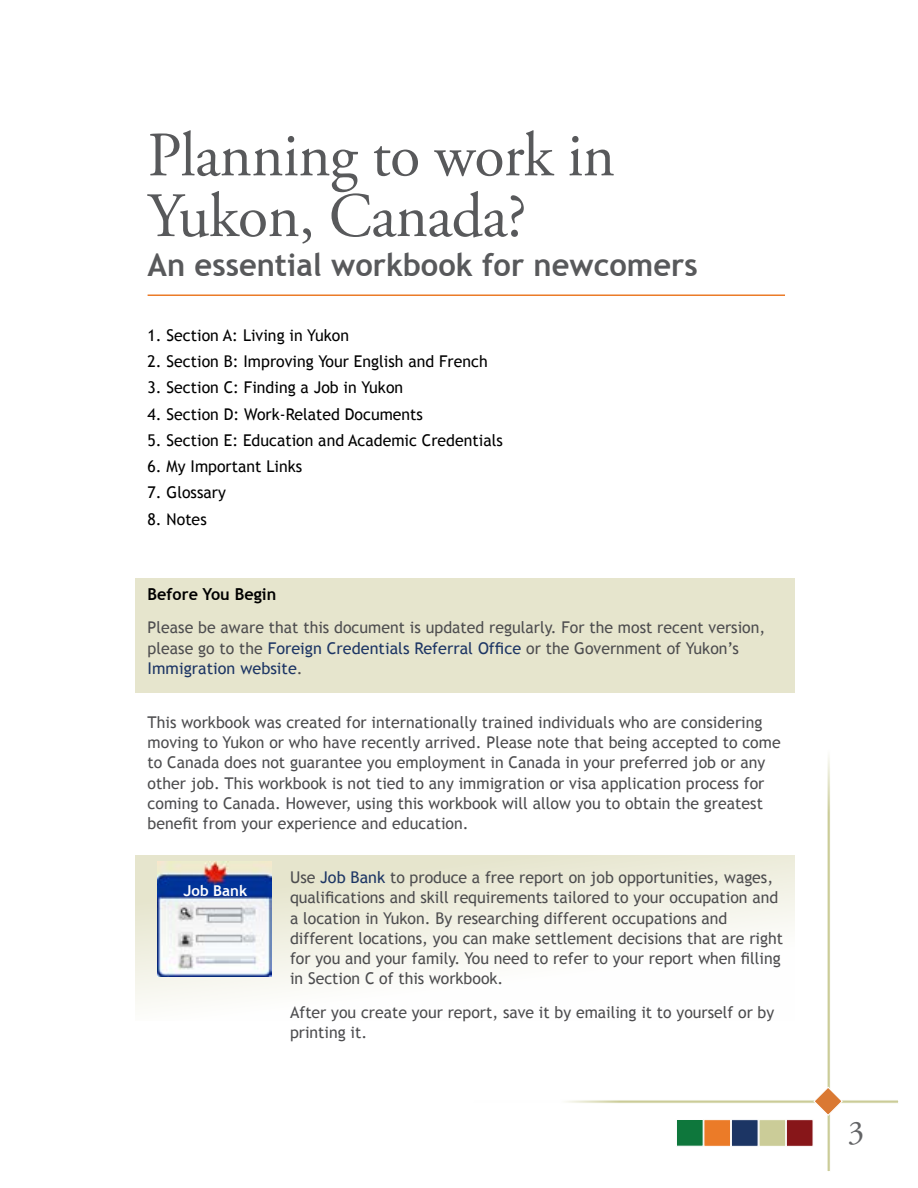
<style>
.page{position:relative;width:918px;height:1188px;background:#fff}
.page>*{position:absolute;margin:0;border:0;box-sizing:border-box;transform-origin:0 0}
.t1{font:63px/60.8px "Adobe Garamond Pro";letter-spacing:-.01em;color:#58595b}
.t2{font:33px "Adobe Garamond Pro";color:#636466}
.t3{font:700 31.5px "Trebuchet MS";color:#58595b}
.t4{font:700 16.5px "Trebuchet MS";color:#000}
.t5{font:16.2px/20.2px "Trebuchet MS";color:#4d4d4f}
.t6{font:16.2px "Trebuchet MS";color:#000}
.t7{font:700 15px "Trebuchet MS";color:#fff}
.s1{color:#1c3564}
</style>
<div class="page">
<svg style="left:566px;top:1100px;width:333px;height:3px"></svg>
<svg style="left:827px;top:755px;width:3px;height:416px"></svg>
<svg style="left:813px;top:1086px;width:30px;height:31px"></svg>
<div style="left:786px;top:1119px;width:27px;height:28px;background:#871619;border:1px solid #fff"></div>
<div style="left:759px;top:1119px;width:27px;height:28px;background:#cbcc98;border:1px solid #fff"></div>
<div style="left:731px;top:1119px;width:27px;height:28px;background:#1c3564;border:1px solid #fff"></div>
<div style="left:704px;top:1119px;width:27px;height:28px;background:#eb7b28;border:1px solid #fff"></div>
<div style="left:676px;top:1119px;width:28px;height:28px;background:#0e773c;border:1px solid #fff"></div>
<div style="left:136px;top:855px;width:659px;height:166px;background:linear-gradient(to bottom,#e8e7d1,#fff)"></div>
<div style="left:136px;top:578px;width:659px;height:115px;background:#e6e5cd"></div>
<hr style="left:148px;top:294px;width:637px;height:2px;background:#eb7b28">
<img style="left:157px;top:862px;width:115px;height:114px">
<h2 class="t1" style="left:148px;top:127px;width:469px">Planning to work in<br>Yukon, Canada?</h2>
<h2 class="t3" style="left:148px;top:246px;width:552px">An essential workbook for newcomers</h2>
<p class="t6" style="left:148px;top:326px;width:203px">1. Section A: Living in Yukon</p>
<p class="t6" style="left:148px;top:352px;width:342px">2. Section B: Improving Your English and French</p>
<p class="t6" style="left:148px;top:378px;width:257px">3. Section C: Finding a Job in Yukon</p>
<p class="t6" style="left:148px;top:404px;width:277px">4. Section D: Work-Related Documents</p>
<p class="t6" style="left:148px;top:431px;width:357px">5. Section E: Education and Academic Credentials</p>
<p class="t6" style="left:148px;top:457px;width:156px">6. My Important Links</p>
<p class="t6" style="left:148px;top:483px;width:80px">7. Glossary</p>
<p class="t6" style="left:148px;top:509px;width:61px">8. Notes</p>
<h3 class="t4" style="left:148px;top:584px;width:130px">Before You Begin</h3>
<p class="t5" style="left:148px;top:618px;width:619px">Please be aware that this document is updated regularly. For the most recent version, please go to the <span class="s1">Foreign Credentials Referral Office</span> or the Government of Yukon’s<br><span class="s1">Immigration website</span>.</p>
<p class="t5" style="left:148px;top:712px;width:635px">This workbook was created for internationally trained individuals who are considering moving to Yukon or who have recently arrived. Please note that being accepted to come to Canada does not guarantee you employment in Canada in your preferred job or any other job. This workbook is not tied to any immigration or visa application process for coming to Canada. However, using this workbook will allow you to obtain the greatest benefit from your experience and education.</p>
<p class="t5" style="left:290px;top:868px;width:494px">Use <span class="s1">Job Bank</span> to produce a free report on job opportunities, wages, qualifications and skill requirements tailored to your occupation and a location in Yukon. By researching different occupations and different locations, you can make settlement decisions that are right for you and your family. You need to refer to your report when filling in Section C of this workbook.</p>
<p class="t5" style="left:290px;top:1003px;width:486px">After you create your report, save it by emailing it to yourself or by printing it.</p>
<p class="t7" style="left:184px;top:881px;width:65px">Job Bank</p>
<h2 class="t2" style="left:848px;top:1113px;width:18px">3</h2>
</div>
